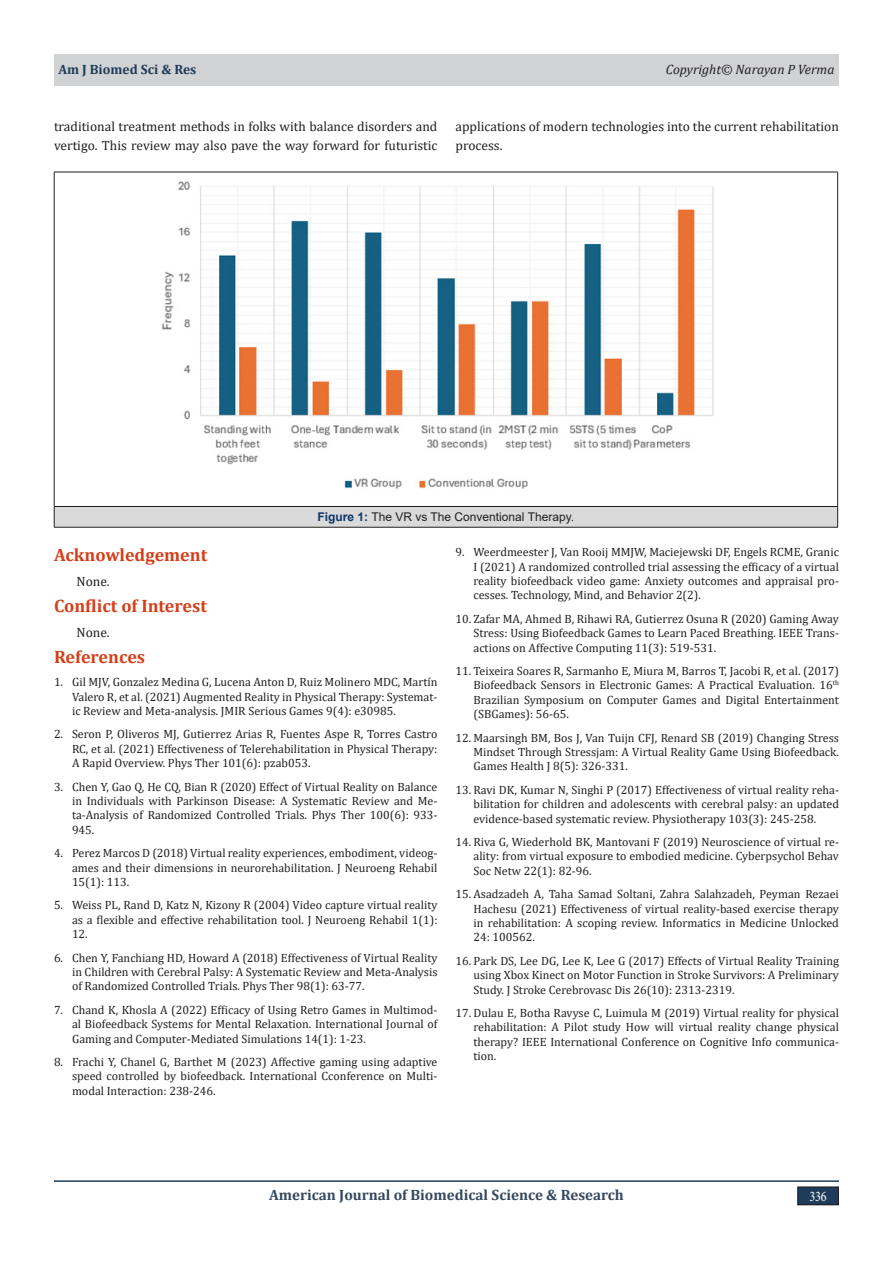
<style>
.page{position:relative;width:893px;height:1263px;background:#fff}
.page>*{position:absolute;margin:0;border:0;box-sizing:border-box;transform-origin:0 0}
.t1{font:700 18px "Cambria";color:#d43e19}
.t2{font:700 15px "Cambria";color:#34495e}
.t3{font:14.7px "Minion Pro";color:#fff;scale:.83 1}
.t4{font:13.5px/18.8px "Cambria";color:#231f20}
.t5{font:italic 13.5px "Cambria";color:#231f20}
.t6{font:700 13.5px "Cambria";color:#1e3c5a}
.t7{font:12px/14.4px "Cambria";color:#231f20;text-align:justify}
.t8{font:12px "Arial";color:#231f20}
.s1{font-weight:700;color:#0e356a}
</style>
<div class="page">
<hr style="left:54px;top:1180px;width:785px;height:2px;background:#1e3c5a">
<div style="left:54px;top:54px;width:785px;height:31px;background:#d1d2d4"></div>
<div style="left:798px;top:1187px;width:40px;height:18px;background:#1e3c5a"></div>
<div style="left:797px;top:1186px;width:42px;height:19px;border:1px solid #231f20"></div>
<div style="left:54px;top:506px;width:784px;height:21px;background:#dadada"></div>
<hr style="left:54px;top:172px;width:784px;height:1px;background:#231f20">
<hr style="left:54px;top:172px;width:1px;height:334px;background:#231f20">
<hr style="left:837px;top:172px;width:1px;height:334px;background:#231f20">
<hr style="left:54px;top:506px;width:784px;height:1px;background:#231f20">
<svg style="left:54px;top:507px;width:1px;height:20px"></svg>
<svg style="left:837px;top:507px;width:1px;height:20px"></svg>
<hr style="left:54px;top:527px;width:784px;height:1px;background:#231f20">
<img style="left:161px;top:181px;width:553px;height:308px">
<p class="t6" style="left:58px;top:59px;width:139px">Am J Biomed Sci &amp; Res</p>
<p class="t5" style="left:666px;top:59px;width:170px">Copyright© Narayan P Verma</p>
<p class="t4" style="left:54px;top:117px;width:385px">traditional treatment methods in folks with balance disorders and vertigo. This review may also pave the way forward for futuristic</p>
<p class="t4" style="left:455px;top:117px;width:385px">applications of modern technologies into the current rehabilitation process.</p>
<p class="t8" style="left:318px;top:509px;width:258px"><span class="s1">Figure 1:</span> The VR vs The Conventional Therapy.</p>
<p class="t1" style="left:54px;top:542px;width:155px">Acknowledgement</p>
<p class="t4" style="left:76px;top:571px;width:35px">None.</p>
<p class="t1" style="left:54px;top:593px;width:154px">Conflict of Interest</p>
<p class="t4" style="left:76px;top:622px;width:35px">None.</p>
<p class="t1" style="left:54px;top:644px;width:93px">References</p>
<p class="t7" style="left:72px;top:675px;width:367px;text-indent:-18px">1. Gil MJV, Gonzalez Medina G, Lucena Anton D, Ruiz Molinero MDC, Martín Valero R, et al. (2021) Augmented Reality in Physical Therapy: Systemat&shy;ic Review and Meta-analysis. JMIR Serious Games 9(4): e30985.</p>
<p class="t7" style="left:72px;top:727px;width:367px;text-indent:-18px">2. Seron P, Oliveros MJ, Gutierrez Arias R, Fuentes Aspe R, Torres Castro RC, et al. (2021) Effectiveness of Telerehabilitation in Physical Therapy:<br>A Rapid Overview. Phys Ther 101(6): pzab053.</p>
<p class="t7" style="left:72px;top:779px;width:367px;text-indent:-18px">3. Chen Y, Gao Q, He CQ, Bian R (2020) Effect of Virtual Reality on Balance in Individuals with Parkinson Disease: A Systematic Review and Me&shy;ta-Analysis of Randomized Controlled Trials. Phys Ther 100(6): 933- 945.</p>
<p class="t7" style="left:72px;top:846px;width:367px;text-indent:-18px">4. Perez Marcos D (2018) Virtual reality experiences, embodiment, videog&shy;ames and their dimensions in neurorehabilitation. J Neuroeng Rehabil 15(1): 113.</p>
<p class="t7" style="left:72px;top:898px;width:367px;text-indent:-18px">5. Weiss PL, Rand D, Katz N, Kizony R (2004) Video capture virtual reality as a flexible and effective rehabilitation tool. J Neuroeng Rehabil 1(1):<br>12.</p>
<p class="t7" style="left:72px;top:950px;width:367px;text-indent:-18px">6. Chen Y, Fanchiang HD, Howard A (2018) Effectiveness of Virtual Reality in Children with Cerebral Palsy: A Systematic Review and Meta-Analysis of Randomized Controlled Trials. Phys Ther 98(1): 63-77.</p>
<p class="t7" style="left:72px;top:1002px;width:367px;text-indent:-18px">7. Chand K, Khosla A (2022) Efficacy of Using Retro Games in Multimod&shy;al Biofeedback Systems for Mental Relaxation. International Journal of Gaming and Computer-Mediated Simulations 14(1): 1-23.</p>
<p class="t7" style="left:72px;top:1055px;width:367px;text-indent:-18px">8. Frachi Y, Chanel G, Barthet M (2023) Affective gaming using adaptive speed controlled by biofeedback. International Cconference on Multi&shy;modal Interaction: 238-246.</p>
<p class="t7" style="left:473px;top:545px;width:367px;text-indent:-18px">9. Weerdmeester J, Van Rooij MMJW, Maciejewski DF, Engels RCME, Granic I (2021) A randomized controlled trial assessing the efficacy of a virtual reality biofeedback video game: Anxiety outcomes and appraisal pro&shy;cesses. Technology, Mind, and Behavior 2(2).</p>
<p class="t7" style="left:473px;top:611px;width:367px;text-indent:-18px">10. Zafar MA, Ahmed B, Rihawi RA, Gutierrez Osuna R (2020) Gaming Away Stress: Using Biofeedback Games to Learn Paced Breathing. IEEE Trans&shy;actions on Affective Computing 11(3): 519-531.</p>
<p class="t7" style="left:473px;top:664px;width:367px;text-indent:-18px">11. Teixeira Soares R, Sarmanho E, Miura M, Barros T, Jacobi R, et al. (2017)<br>Biofeedback Sensors in Electronic Games: A Practical Evaluation. 16<sup>th </sup>Brazilian Symposium on Computer Games and Digital Entertainment (SBGames): 56-65.</p>
<p class="t7" style="left:473px;top:730px;width:367px;text-indent:-18px">12. Maarsingh BM, Bos J, Van Tuijn CFJ, Renard SB (2019) Changing Stress Mindset Through Stressjam: A Virtual Reality Game Using Biofeedback.<br>Games Health J 8(5): 326-331.</p>
<p class="t7" style="left:473px;top:782px;width:367px;text-indent:-18px">13. Ravi DK, Kumar N, Singhi P (2017) Effectiveness of virtual reality reha&shy;bilitation for children and adolescents with cerebral palsy: an updated evidence-based systematic review. Physiotherapy 103(3): 245-258.</p>
<p class="t7" style="left:473px;top:835px;width:367px;text-indent:-18px">14. Riva G, Wiederhold BK, Mantovani F (2019) Neuroscience of virtual re&shy;ality: from virtual exposure to embodied medicine. Cyberpsychol Behav Soc Netw 22(1): 82-96.</p>
<p class="t7" style="left:473px;top:887px;width:367px;text-indent:-18px">15. Asadzadeh A, Taha Samad Soltani, Zahra Salahzadeh, Peyman Rezaei Hachesu (2021) Effectiveness of virtual reality-based exercise therapy in rehabilitation: A scoping review. Informatics in Medicine Unlocked 24: 100562.</p>
<p class="t7" style="left:473px;top:953px;width:367px;text-indent:-18px">16. Park DS, Lee DG, Lee K, Lee G (2017) Effects of Virtual Reality Training using Xbox Kinect on Motor Function in Stroke Survivors: A Preliminary Study. J Stroke Cerebrovasc Dis 26(10): 2313-2319.</p>
<p class="t7" style="left:473px;top:1006px;width:367px;text-indent:-18px">17. Dulau E, Botha Ravyse C, Luimula M (2019) Virtual reality for physical rehabilitation: A Pilot study How will virtual reality change physical therapy? IEEE International Conference on Cognitive Info communica&shy;tion.</p>
<p class="t2" style="left:269px;top:1184px;width:356px">American Journal of Biomedical Science &amp; Research</p>
<p class="t3" style="left:809px;top:1187px;width:23px">336</p>
</div>
